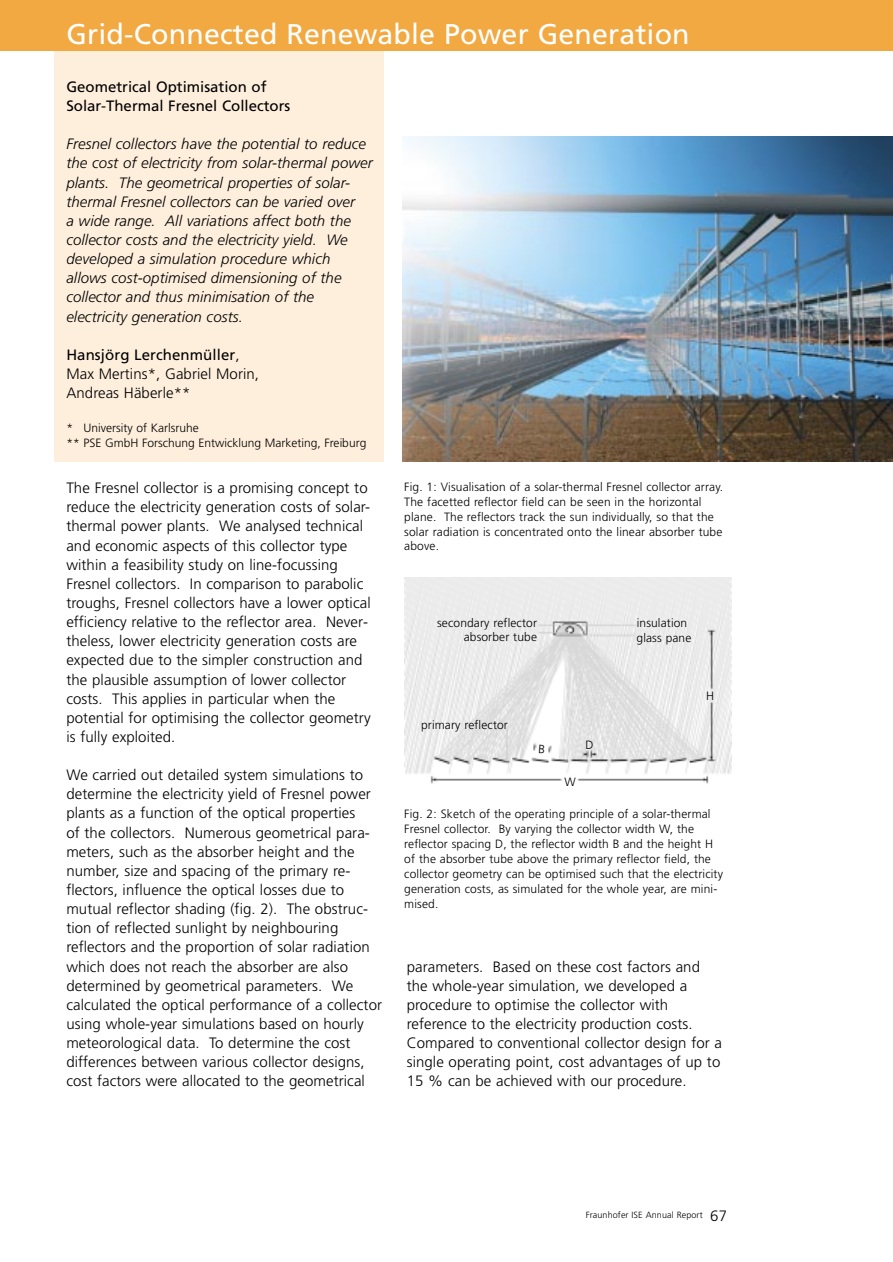
<style>
.page{position:relative;width:893px;height:1262px;background:#fff}
.page>*{position:absolute;margin:0;border:0;box-sizing:border-box;transform-origin:0 0}
.t1{font:28.5px "Frutiger";letter-spacing:.005em;color:#fff}
.t2{font:300 15px/19.2px "Frutiger";letter-spacing:.005em;color:#000}
.t3{font:italic 300 15px/19.2px "Frutiger";letter-spacing:.005em;color:#000}
.t4{font:15px/19.2px "Frutiger";color:#000}
.t5{font:300 12px/14.9px "Frutiger";letter-spacing:.01em;color:#000}
.t6{font:300 9px "Frutiger";letter-spacing:.01em;color:#000}
.s1{font-weight:400}
.s2{font-size:15px;color:#fff}
.s3{font-size:15px}
</style>
<div class="page">
<div style="left:54px;top:34px;width:330px;height:427px;background:#feeedc"></div>
<div style="left:0;top:0;width:892px;height:51px;background:#f2a942"></div>
<img style="left:403px;top:136px;width:489px;height:325px">
<img style="left:404px;top:577px;width:327px;height:207px">
<svg style="left:539px;top:744px;width:5px;height:9px"></svg>
<h1 class="t1" style="left:66px;top:23px;width:624px">Grid-Connected Renewable Power Generation</h1>
<p class="t4" style="left:66px;top:78px;width:225px">Geometrical Optimisation of<br>Solar-Thermal Fresnel Collectors</p>
<p class="t3" style="left:66px;top:136px;width:308px">Fresnel collectors have the potential to reduce the cost of electricity from solar-thermal power plants. The geometrical properties of solar&shy;thermal Fresnel collectors can be varied over<br>a wide range. All variations affect both the collector costs and the electricity yield. We developed a simulation procedure which allows cost-optimised dimensioning of the collector and thus minimisation of the electricity generation costs.</p>
<p class="t2" style="left:66px;top:346px;width:194px"><span class="s1">Hansjörg Lerchenmüller</span>,<br>Max Mertins*, Gabriel Morin,<br>Andreas Häberle**</p>
<p class="t5" style="left:66px;top:421px;width:301px">* University of Karlsruhe<br>** PSE GmbH Forschung Entwicklung Marketing, Freiburg</p>
<p class="t2" style="left:66px;top:479px;width:306px">The Fresnel collector is a promising concept to reduce the electricity generation costs of solar&shy;thermal power plants. We analysed technical and economic aspects of this collector type within a feasibility study on line-focussing Fresnel collectors. In comparison to parabolic troughs, Fresnel collectors have a lower optical efficiency relative to the reflector area. Never&shy;theless, lower electricity generation costs are expected due to the simpler construction and the plausible assumption of lower collector costs. This applies in particular when the potential for optimising the collector geometry is fully exploited.</p>
<p class="t2" style="left:66px;top:766px;width:317px">We carried out detailed system simulations to determine the electricity yield of Fresnel power plants as a function of the optical properties<br>of the collectors. Numerous geometrical para&shy;meters, such as the absorber height and the number, size and spacing of the primary re&shy;flectors, influence the optical losses due to mutual reflector shading (fig. 2). The obstruc&shy;tion of reflected sunlight by neighbouring reflectors and the proportion of solar radiation which does not reach the absorber are also determined by geometrical parameters. We calculated the optical performance of a collector using whole-year simulations based on hourly meteorological data. To determine the cost differences between various collector designs, cost factors were allocated to the geometrical</p>
<p class="t5" style="left:404px;top:480px;width:320px">Fig. 1: Visualisation of a solar-thermal Fresnel collector array.<br>The facetted reflector field can be seen in the horizontal plane. The reflectors track the sun individually, so that the solar radiation is concentrated onto the linear absorber tube above.</p>
<p class="t5" style="left:437px;top:617px;width:101px">secondary reflector</p>
<p class="t5" style="left:463px;top:631px;width:75px">absorber tube</p>
<p class="t5" style="left:421px;top:718px;width:88px">primary reflector</p>
<p class="t5" style="left:585px;top:739px;width:10px">D</p>
<p class="t5" style="left:564px;top:775px;width:13px">W</p>
<p class="t5" style="left:636px;top:617px;width:56px;line-height:14.2px">insulation glass pane</p>
<p class="t5" style="left:706px;top:689px;width:10px">H</p>
<p class="t5" style="left:404px;top:807px;width:320px">Fig. 2: Sketch of the operating principle of a solar-thermal Fresnel collector. By varying the collector width W, the reflector spacing D, the reflector width B and the height H of the absorber tube above the primary reflector field, the collector geometry can be optimised such that the electricity generation costs, as simulated for the whole year, are mini&shy;mised.</p>
<p class="t2" style="left:407px;top:957px;width:317px">parameters. Based on these cost factors and the whole-year simulation, we developed a procedure to optimise the collector with reference to the electricity production costs.<br>Compared to conventional collector design for a single operating point, cost advantages of up to 15 % can be achieved with our procedure.</p>
<p class="t6" style="left:585px;top:1211px;width:143px">Fraunhofer ISE Annual Report<span class="s2">–</span><span class="s3">67</span></p>
</div>
